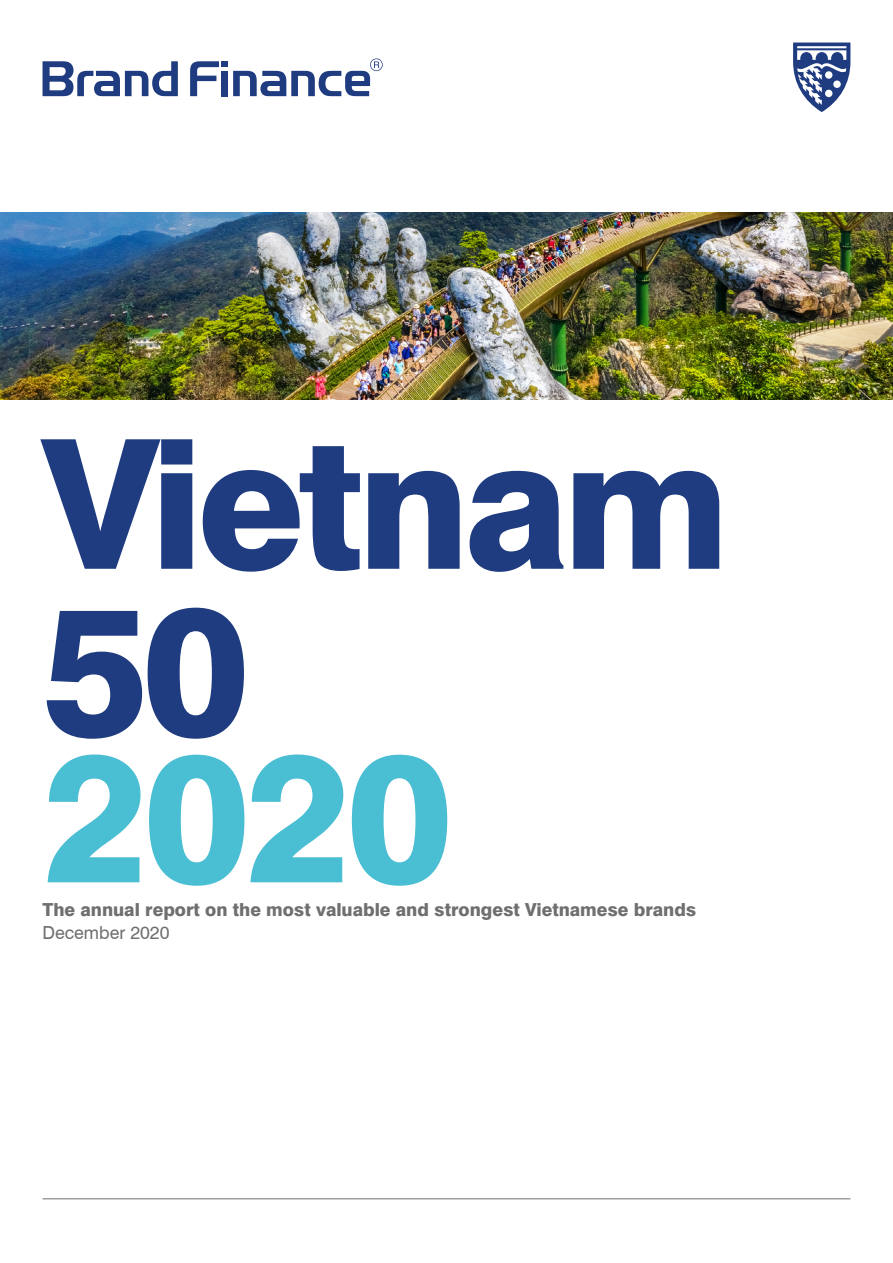
<style>
.page{position:relative;width:893px;height:1263px;background:#fff}
.page>*{position:absolute;margin:0;border:0;box-sizing:border-box;transform-origin:0 0}
.t1{font:800 180px/166.5px "Swiss 721 BT";letter-spacing:-.035em;color:#203c81}
.t2{font:800 180px "Swiss 721 BT";color:#4abed3}
.t3{font:800 18px "Swiss 721 BT";color:#706f6f}
.t4{font:18px "Swiss 721 BT";color:#706f6f}
</style>
<div class="page">
<hr style="left:43px;top:1198px;width:807px;height:1px;background:#706f6f">
<svg style="left:43px;top:61px;width:135px;height:35px"></svg>
<svg style="left:190px;top:58px;width:193px;height:38px"></svg>
<svg style="left:793px;top:43px;width:57px;height:69px"></svg>
<img style="left:0;top:213px;width:893px;height:187px">
<h1 class="t1" style="left:43px;top:420px;width:688px">Vietnam<br>50</h1>
<h1 class="t2" style="left:43px;top:709px;width:411px">2020</h1>
<p class="t3" style="left:43px;top:898px;width:655px">The annual report on the most valuable and strongest Vietnamese brands</p>
<p class="t4" style="left:43px;top:922px;width:129px">December 2020</p>
</div>
